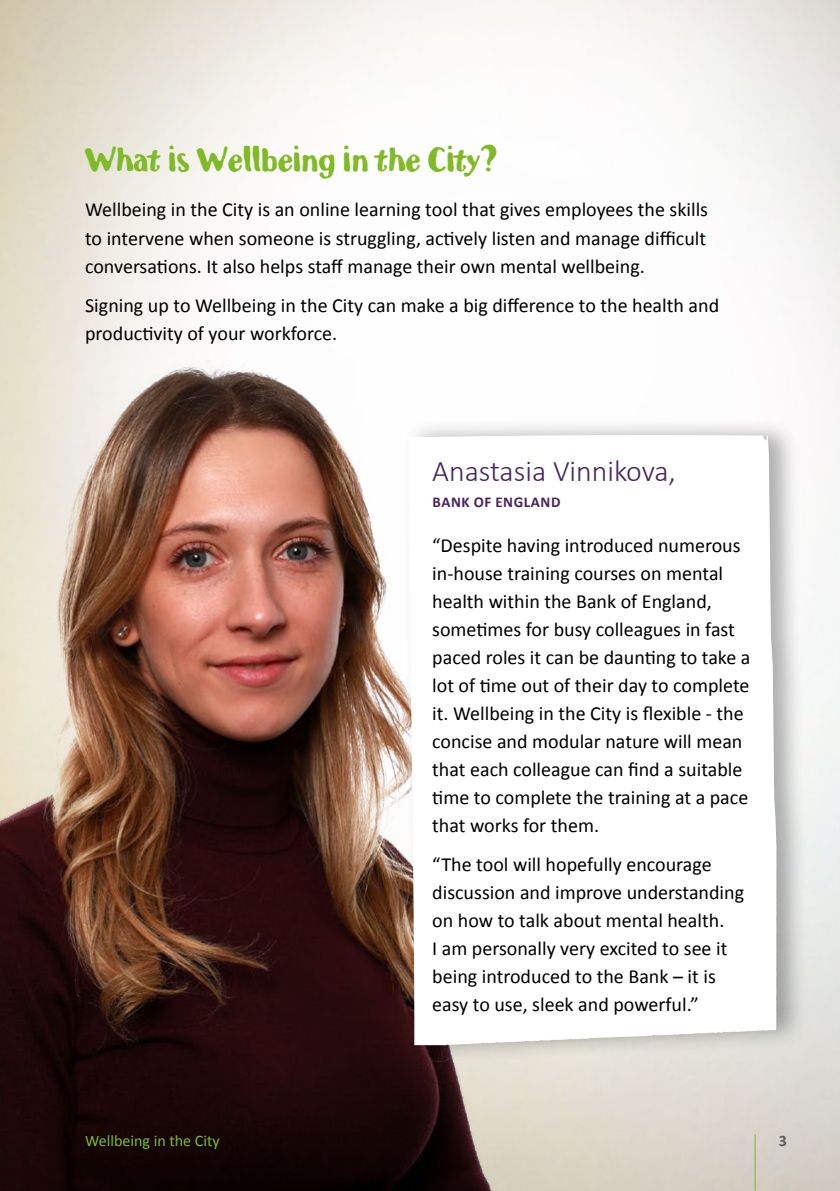
<style>
.page{position:relative;width:840px;height:1191px;background:#fff}
.page>*{position:absolute;margin:0;border:0;box-sizing:border-box;transform-origin:0 0}
.t1{font:32px "Samaritans";color:#80ba27}
.t2{font:300 30px "Calibri";color:#48245d}
.t3{font:20px/28px "Calibri";color:#000}
.t4{font:16px "Calibri";color:#80ba27}
.t5{font:700 16px "Calibri";color:#635c5d}
.t6{font:700 15px "Calibri";letter-spacing:.04em;color:#48245d}
</style>
<div class="page">
<img style="left:0;top:238px;width:839px;height:953px">
<div style="left:401px;top:416px;width:405px;height:647px;background:#000;opacity:.31"></div>
<svg style="left:394px;top:377px;width:394px;height:726px"></svg>
<hr style="left:754px;top:1134px;width:1px;height:57px;background:#80ba27">
<h1 class="t1" style="left:85px;top:144px;width:414px">What is Wellbeing in the City?</h1>
<p class="t3" style="left:85px;top:196px;width:624px;text-align:justify">Wellbeing in the City is an online learning tool that gives employees the skills to intervene when someone is struggling, actively listen and manage difficult conversations. It also helps staff manage their own mental wellbeing.</p>
<p class="t3" style="left:85px;top:291px;width:635px">Signing up to Wellbeing in the City can make a big difference to the health and productivity of your workforce.</p>
<h2 class="t2" style="left:432px;top:452px;width:245px">Anastasia Vinnikova,</h2>
<p class="t6" style="left:432px;top:492px;width:129px">BANK OF ENGLAND</p>
<p class="t3" style="left:432px;top:531px;width:319px">“Despite having introduced numerous in-house training courses on mental health within the Bank of England, sometimes for busy colleagues in fast paced roles it can be daunting to take a lot of time out of their day to complete it. Wellbeing in the City is flexible - the concise and modular nature will mean that each colleague can find a suitable time to complete the training at a pace that works for them.</p>
<p class="t3" style="left:432px;top:850px;width:313px">“The tool will hopefully encourage discussion and improve understanding on how to talk about mental health.<br>I am personally very excited to see it being introduced to the Bank – it is easy to use, sleek and powerful.”</p>
<p class="t4" style="left:85px;top:1130px;width:136px">Wellbeing in the City</p>
<p class="t5" style="left:778px;top:1130px;width:10px">3</p>
</div>
